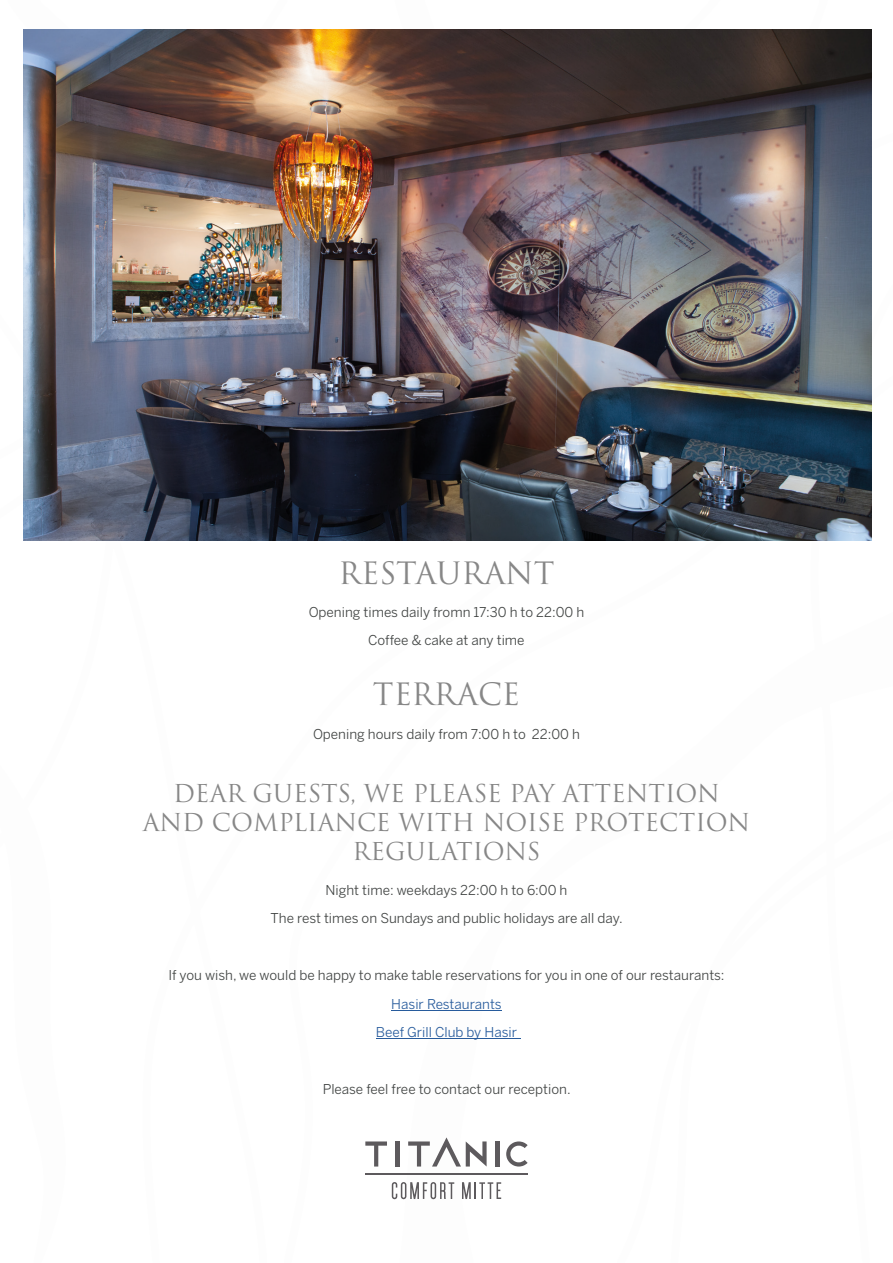
<style>
.page{position:relative;width:893px;height:1263px;background:#fff}
.page>*{position:absolute;margin:0;border:0;box-sizing:border-box;transform-origin:0 0}
.t1{font:30px "Trajan Pro 3";color:#878787}
.t2{font:24px/28.8px "Trajan Pro 3";color:#878787;text-align:center}
.t3{font:13.5px/28.5px "Benton Sans";color:#414443;text-align:center}
.t4{font:13.5px/28.5px "Benton Sans";color:#275b9c;text-align:center}
</style>
<div class="page">
<img style="left:23px;top:30px;width:849px;height:510px">
<hr style="left:391px;top:1010px;width:111px;height:1px;background:#275b9c">
<hr style="left:376px;top:1039px;width:144px;height:1px;background:#275b9c">
<svg style="left:392px;top:1182px;width:62px;height:17px"></svg>
<svg style="left:462px;top:1182px;width:39px;height:17px"></svg>
<div style="left:395px;top:1141px;width:5px;height:25px;background:#5d5a5d"></div>
<svg style="left:365px;top:1141px;width:22px;height:25px"></svg>
<svg style="left:506px;top:1141px;width:22px;height:25px"></svg>
<svg style="left:408px;top:1137px;width:79px;height:29px"></svg>
<hr style="left:495px;top:1141px;width:4px;height:25px;background:#5d5a5d">
<hr style="left:365px;top:1173px;width:163px;height:2px;background:#5d5a5d">
<h1 class="t1" style="left:338px;top:552px;width:217px">RESTAURANT</h1>
<p class="t3" style="left:309px;top:597px;width:277px">Opening times daily fromn 17:30 h to 22:00 h<br>Coffee &amp; cake at any time</p>
<h1 class="t1" style="left:373px;top:674px;width:149px">TERRACE</h1>
<p class="t3" style="left:313px;top:720px;width:268px">Opening hours daily from 7:00 h to 22:00 h</p>
<h2 class="t2" style="left:143px;top:780px;width:609px">DEAR GUESTS, WE PLEASE PAY ATTENTION<br>AND COMPLIANCE WITH NOISE PROTECTION<br>REGULATIONS</h2>
<p class="t3" style="left:271px;top:875px;width:354px">Night time: weekdays 22:00 h to 6:00 h<br>The rest times on Sundays and public holidays are all day.</p>
<p class="t3" style="left:168px;top:961px;width:558px">If you wish, we would be happy to make table reservations for you in one of our restaurants:</p>
<p class="t4" style="left:376px;top:989px;width:143px">Hasir Restaurants<br>Beef Grill Club by Hasir</p>
<p class="t3" style="left:323px;top:1075px;width:250px">Please feel free to contact our reception.</p>
</div>
